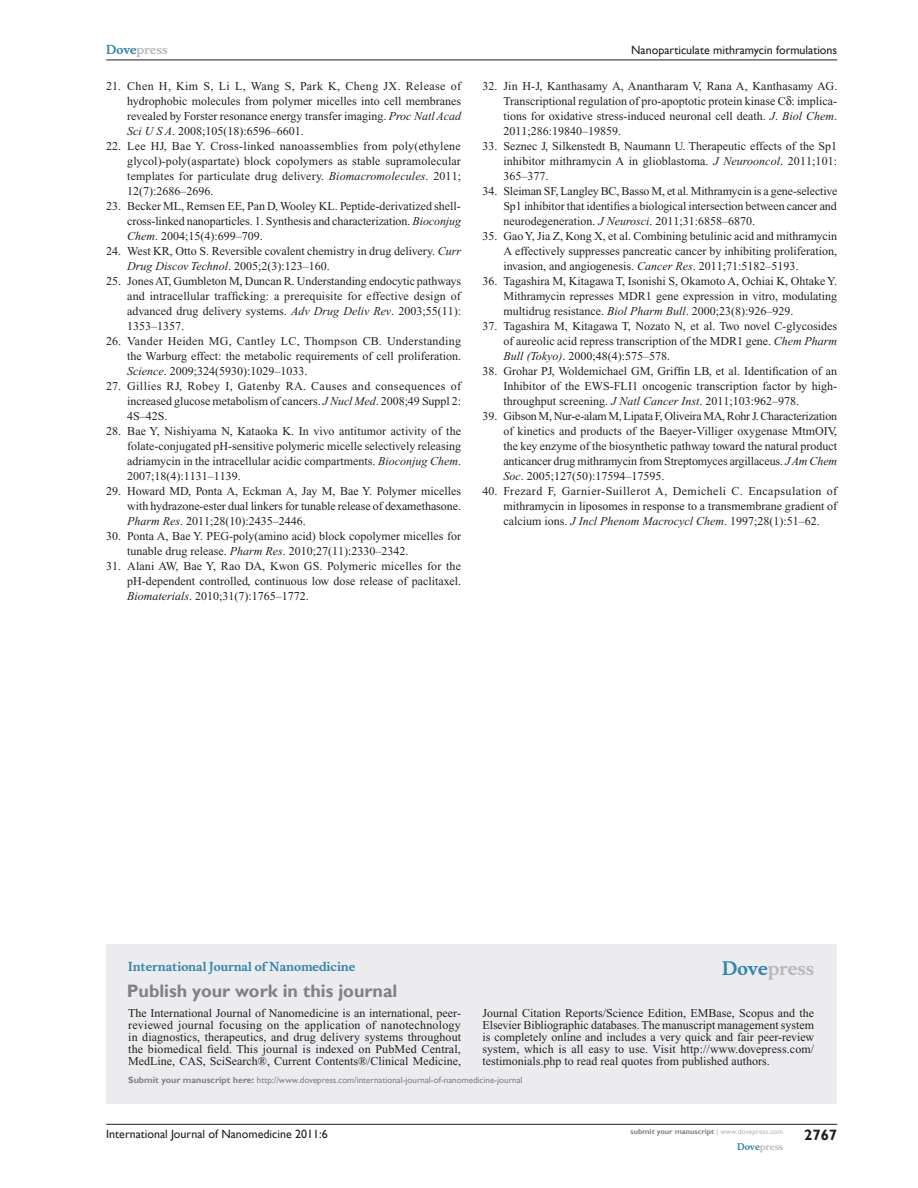
<style>
.page{position:relative;width:918px;height:1188px;background:#fff}
.page>*{position:absolute;margin:0;border:0;box-sizing:border-box;transform-origin:0 0}
.t1{font:700 18px "Gill Sans";color:#808285}
.t2{font:700 18px "Musee";color:#b8b9bc}
.t3{font:700 15px "Gill Sans";color:#231f20}
.t4{font:12px/15px "Times New Roman";color:#231f20;text-align:justify}
.t5{font:12px "Gill Sans";color:#231f20}
.t6{font:700 12px "Musee";color:#3485ae}
.t7{font:700 12px "Musee";color:#b8b9bc}
.t8{font:9px "Gill Sans";color:#808285}
.t9{font:700 9px "Musee";color:#b8b9bc}
.t10{font:700 7.5px "Gill Sans";color:#808285}
.s1{color:#3485ae}
.s2{font-style:italic}
.s3{font-weight:700}
.s4{font-weight:400;color:#b8b9bc}
</style>
<div class="page">
<div style="left:106px;top:944px;width:731px;height:159px;background:#ececee"></div>
<hr style="left:106px;top:1124px;width:731px;height:1px;background:#231f20">
<hr style="left:106px;top:60px;width:731px;height:1px;background:#231f20">
<p class="t7" style="left:106px;top:43px;width:63px"><span class="s1">Dove</span>press</p>
<p class="t4" style="left:127px;top:79px;width:335px;text-indent:-21px">21. Chen H, Kim S, Li L, Wang S, Park K, Cheng JX. Release of hydrophobic molecules from polymer micelles into cell membranes revealed by Forster resonance energy transfer imaging. <span class="s2">Proc Natl Acad Sci U S A</span>. 2008;105(18):6596–6601.</p>
<p class="t4" style="left:127px;top:139px;width:335px;text-indent:-21px">22. Lee HJ, Bae Y. Cross-linked nanoassemblies from poly(ethylene glycol)-poly(aspartate) block copolymers as stable supramolecular templates for particulate drug delivery. <span class="s2">Biomacromolecules</span>. 2011; 12(7):2686–2696.</p>
<p class="t4" style="left:127px;top:199px;width:335px;text-indent:-21px">23. Becker ML, Remsen EE, Pan D, Wooley KL. Peptide-derivatized shell&shy;cross-linked nanoparticles. 1. Synthesis and characterization. <span class="s2">Bioconjug Chem</span>. 2004;15(4):699–709.</p>
<p class="t4" style="left:127px;top:244px;width:335px;text-indent:-21px">24. West KR, Otto S. Reversible covalent chemistry in drug delivery. <span class="s2">Curr<br>Drug Discov Technol</span>. 2005;2(3):123–160.</p>
<p class="t4" style="left:127px;top:274px;width:335px;text-indent:-21px">25. Jones AT, Gumbleton M, Duncan R. Understanding endocytic pathways and intracellular trafficking: a prerequisite for effective design of advanced drug delivery systems. <span class="s2">Adv Drug Deliv Rev</span>. 2003;55(11):<br>1353–1357.</p>
<p class="t4" style="left:127px;top:334px;width:335px;text-indent:-21px">26. Vander Heiden MG, Cantley LC, Thompson CB. Understanding the Warburg effect: the metabolic requirements of cell proliferation.<br><span class="s2">Science</span>. 2009;324(5930):1029–1033.</p>
<p class="t4" style="left:127px;top:379px;width:335px;text-indent:-21px">27. Gillies RJ, Robey I, Gatenby RA. Causes and consequences of increased glucose metabolism of cancers. <span class="s2">J Nucl Med</span>. 2008;49 Suppl 2:<br>4S–42S.</p>
<p class="t4" style="left:127px;top:424px;width:335px;text-indent:-21px">28. Bae Y, Nishiyama N, Kataoka K. In vivo antitumor activity of the folate-conjugated pH-sensitive polymeric micelle selectively releasing adriamycin in the intracellular acidic compartments. <span class="s2">Bioconjug Chem</span>.<br>2007;18(4):1131–1139.</p>
<p class="t4" style="left:127px;top:484px;width:335px;text-indent:-21px">29. Howard MD, Ponta A, Eckman A, Jay M, Bae Y. Polymer micelles with hydrazone-ester dual linkers for tunable release of dexamethasone.<br><span class="s2">Pharm Res</span>. 2011;28(10):2435–2446.</p>
<p class="t4" style="left:127px;top:529px;width:335px;text-indent:-21px">30. Ponta A, Bae Y. PEG-poly(amino acid) block copolymer micelles for tunable drug release. <span class="s2">Pharm Res</span>. 2010;27(11):2330–2342.</p>
<p class="t4" style="left:127px;top:559px;width:335px;text-indent:-21px">31. Alani AW, Bae Y, Rao DA, Kwon GS. Polymeric micelles for the pH-dependent controlled, continuous low dose release of paclitaxel.<br><span class="s2">Biomaterials</span>. 2010;31(7):1765–1772.</p>
<p class="t5" style="left:631px;top:43px;width:208px">Nanoparticulate mithramycin formulations</p>
<p class="t4" style="left:503px;top:79px;width:335px;text-indent:-21px">32. Jin H-J, Kanthasamy A, Anantharam V, Rana A, Kanthasamy AG.<br>Transcriptional regulation of pro-apoptotic protein kinase C : implica&shy;tions for oxidative stress-induced neuronal cell death. <span class="s2">J</span>. <span class="s2">Biol Chem</span>.<br>2011;286:19840–19859.</p>
<p class="t4" style="left:503px;top:139px;width:335px;text-indent:-21px">33. Seznec J, Silkenstedt B, Naumann U. Therapeutic effects of the Sp1 inhibitor mithramycin A in glioblastoma. <span class="s2">J Neurooncol</span>. 2011;101:<br>365–377.</p>
<p class="t4" style="left:503px;top:184px;width:335px;text-indent:-21px">34. Sleiman SF, Langley BC, Basso M, et al. Mithramycin is a gene-selective Sp1 inhibitor that identifies a biological intersection between cancer and neurodegeneration. <span class="s2">J Neurosci</span>. 2011;31:6858–6870.</p>
<p class="t4" style="left:503px;top:229px;width:335px;text-indent:-21px">35. Gao Y, Jia Z, Kong X, et al. Combining betulinic acid and mithramycin A effectively suppresses pancreatic cancer by inhibiting proliferation, invasion, and angiogenesis. <span class="s2">Cancer Res</span>. 2011;71:5182–5193.</p>
<p class="t4" style="left:503px;top:274px;width:335px;text-indent:-21px">36. Tagashira M, Kitagawa T, Isonishi S, Okamoto A, Ochiai K, Ohtake Y.<br>Mithramycin represses MDR1 gene expression in vitro, modulating multidrug resistance. <span class="s2">Biol Pharm Bull</span>. 2000;23(8):926–929.</p>
<p class="t4" style="left:503px;top:319px;width:335px;text-indent:-21px">37. Tagashira M, Kitagawa T, Nozato N, et al. Two novel C-glycosides of aureolic acid repress transcription of the MDR1 gene. <span class="s2">Chem Pharm Bull (Tokyo)</span>. 2000;48(4):575–578.</p>
<p class="t4" style="left:503px;top:364px;width:335px;text-indent:-21px">38. Grohar PJ, Woldemichael GM, Griffin LB, et al. Identification of an Inhibitor of the EWS-FLI1 oncogenic transcription factor by high&shy;throughput screening. <span class="s2">J Natl Cancer Inst</span>. 2011;103:962–978.</p>
<p class="t4" style="left:503px;top:409px;width:335px;text-indent:-21px">39. Gibson M, Nur-e-alam M, Lipata F, Oliveira MA, Rohr J. Characterization of kinetics and products of the Baeyer-Villiger oxygenase MtmOIV, the key enzyme of the biosynthetic pathway toward the natural product anticancer drug mithramycin from Streptomyces argillaceus. <span class="s2">J Am Chem Soc</span>. 2005;127(50):17594–17595.</p>
<p class="t4" style="left:503px;top:484px;width:335px;text-indent:-21px">40. Frezard F, Garnier-Suillerot A, Demicheli C. Encapsulation of mithramycin in liposomes in response to a transmembrane gradient of calcium ions. <span class="s2">J Incl Phenom Macrocycl Chem</span>. 1997;28(1):51–62.</p>
<p class="t6" style="left:128px;top:959px;width:228px">International Journal of Nanomedicine</p>
<h1 class="t1" style="left:127px;top:980px;width:272px">Publish your work in this journal</h1>
<h1 class="t2" style="left:722px;top:958px;width:94px"><span class="s1">Dove</span>press</h1>
<p class="t4" style="left:128px;top:1007px;width:334px;line-height:12px">The International Journal of Nanomedicine is an international, peer&shy;reviewed journal focusing on the application of nanotechnology in diagnostics, therapeutics, and drug delivery systems throughout the biomedical field. This journal is indexed on PubMed Central, MedLine, CAS, SciSearch®, Current Contents®/Clinical Medicine,</p>
<p class="t4" style="left:482px;top:1007px;width:333px;line-height:12px">Journal Citation Reports/Science Edition, EMBase, Scopus and the Elsevier Bibliographic databases. The manuscript management system is completely online and includes a very quick and fair peer-review system, which is all easy to use. Visit http://www.dovepress.com/ testimonials.php to read real quotes from published authors.</p>
<p class="t8" style="left:128px;top:1075px;width:396px"><span class="s3">Submit your manuscript here:</span> http://www.dovepress.com/international-journal-of-nanomedicine-journal</p>
<p class="t5" style="left:106px;top:1127px;width:223px">International Journal of Nanomedicine 2011:6</p>
<p class="t10" style="left:631px;top:1127px;width:154px">submit your manuscript <span class="s4">| www.dovepress.com</span></p>
<p class="t9" style="left:737px;top:1141px;width:48px"><span class="s1">Dove</span>press</p>
<p class="t3" style="left:804px;top:1126px;width:35px">2767</p>
</div>
